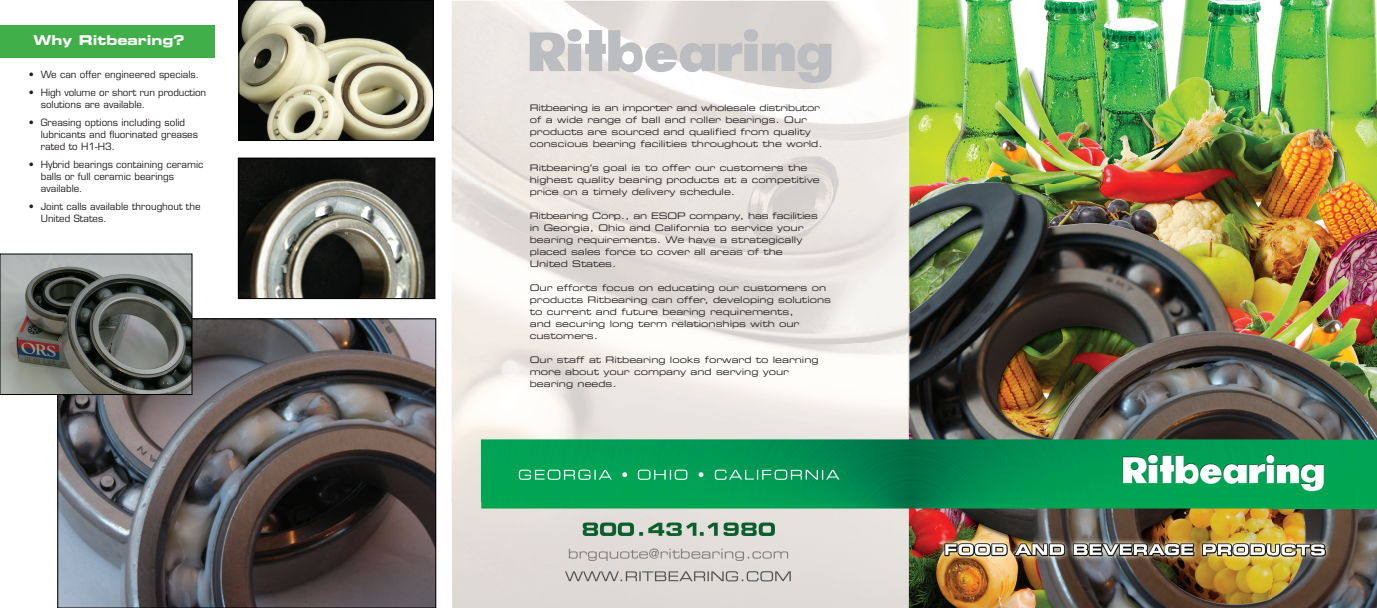
<style>
.page{position:relative;width:1377px;height:608px;background:#fff}
.page>*{position:absolute;margin:0;border:0;box-sizing:border-box;transform-origin:0 0}
.t1{font:900 54px "Rit Futura BT";color:#bcbdc0}
.t2{font:13.5px "Eurostile Bold Extended Two";color:#fff}
.t3{font:9.75px/12px "Eurostile";color:#231f20}
.t4{font:9px/12px "Eurostile Extended Two";color:#231f20}
</style>
<div class="page">
<img style="left:0;top:0;width:1261px;height:26px">
<img style="left:1271px;top:0;width:106px;height:608px">
<img style="left:212px;top:26px;width:1059px;height:582px">
<div style="left:0;top:26px;width:215px;height:31px;background:#40ae49"></div>
<img style="left:59px;top:320px;width:375px;height:286px">
<div style="left:57px;top:318px;width:379px;height:290px;border:1px solid #000001"></div>
<img style="left:240px;top:2px;width:192px;height:137px">
<div style="left:238px;top:0;width:196px;height:141px;border:1px solid #000001"></div>
<img style="left:2px;top:255px;width:188px;height:138px">
<div style="left:0;top:253px;width:192px;height:142px;border:1px solid #000001"></div>
<img style="left:240px;top:160px;width:193px;height:137px">
<div style="left:238px;top:158px;width:197px;height:141px;border:1px solid #000001"></div>
<h2 class="t2" style="left:33px;top:31px;width:153px">Why Ritbearing?</h2>
<p class="t3" style="left:29px;top:69px;width:172px">• We can offer engineered specials.</p>
<p class="t3" style="left:41px;top:87px;width:167px;text-indent:-12px">• High volume or short run production solutions are available.</p>
<p class="t3" style="left:41px;top:117px;width:159px;text-indent:-12px">• Greasing options including solid lubricants and fluorinated greases rated to H1-H3.</p>
<p class="t3" style="left:41px;top:159px;width:164px;text-indent:-12px">• Hybrid bearings containing ceramic balls or full ceramic bearings available.</p>
<p class="t3" style="left:41px;top:201px;width:161px;text-indent:-12px">• Joint calls available throughout the<br>United States.</p>
<h1 class="t1" style="left:526px;top:19px;width:309px">Ritbearing</h1>
<p class="t4" style="left:530px;top:102px;width:294px">Ritbearing is an importer and wholesale distributor of a wide range of ball and roller bearings. Our products are sourced and qualified from quality conscious bearing facilities throughout the world.</p>
<p class="t4" style="left:530px;top:162px;width:291px">Ritbearing’s goal is to offer our customers the highest quality bearing products at a competitive price on a timely delivery schedule.</p>
<p class="t4" style="left:530px;top:210px;width:290px">Ritbearing Corp., an ESOP company, has facilities in Georgia, Ohio and California to service your bearing requirements. We have a strategically placed sales force to cover all areas of the United States.</p>
<p class="t4" style="left:530px;top:282px;width:303px">Our efforts focus on educating our customers on products Ritbearing can offer, developing solutions to current and future bearing requirements,<br>and securing long term relationships with our customers.</p>
<p class="t4" style="left:530px;top:354px;width:290px">Our staff at Ritbearing looks forward to learning more about your company and serving your bearing needs.</p>
</div>
